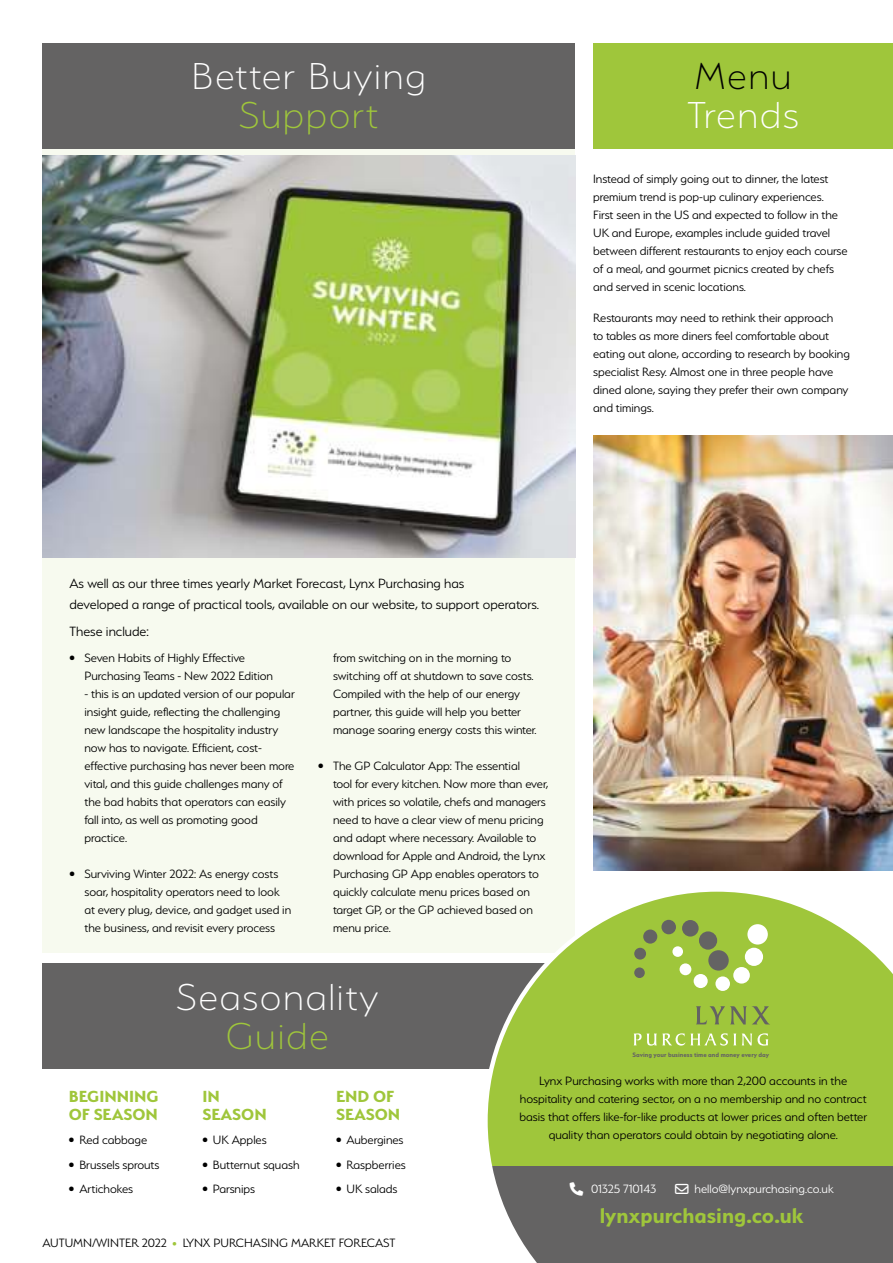
<style>
.page{position:relative;width:893px;height:1263px;background:#fff}
.page>*{position:absolute;margin:0;border:0;box-sizing:border-box;transform-origin:0 0}
.t1{font:200 41.85px "Serenity";letter-spacing:.05em;color:#fff}
.t2{font:200 41.85px "Serenity";letter-spacing:.05em;color:#9fc63b}
.t3{font:200 41.85px "Serenity";color:#000}
.t4{font:700 24px "Serenity";color:#9fc63b}
.t5{font:700 18px/18px "Serenity";letter-spacing:-.005em;color:#9fc63b}
.t6{font:300 15px/21px "Serenity";color:#000}
.t7{font:300 13.5px/18px "Serenity";letter-spacing:-.005em;color:#000}
.t8{font:300 13.5px "Serenity";color:#fff}
.t9{font:700 7.2px "Serenity";color:#646363}
.s1{font-size:15.75px}
.s2{font-size:10.5px;color:#9fc63b}
</style>
<div class="page">
<div style="left:43px;top:106px;width:532px;height:847px;background:#f7faef"></div>
<div style="left:43px;top:43px;width:532px;height:105px;background:#646363"></div>
<img style="left:593px;top:436px;width:300px;height:435px">
<div style="left:43px;top:963px;width:622px;height:106px;background:#646363"></div>
<div style="left:593px;top:43px;width:300px;height:105px;background:#9fc63b"></div>
<svg style="left:487px;top:891px;width:406px;height:372px;background:#99b15a"></svg>
<div style="left:634px;top:967px;width:11px;height:11px;background:#646363;border-radius:50%"></div>
<div style="left:634px;top:948px;width:12px;height:11px;background:#646363;border-radius:50%"></div>
<div style="left:643px;top:929px;width:14px;height:14px;background:#646363;border-radius:50%"></div>
<div style="left:661px;top:920px;width:15px;height:14px;background:#646363;border-radius:50%"></div>
<div style="left:682px;top:920px;width:17px;height:16px;background:#646363;border-radius:50%"></div>
<div style="left:699px;top:931px;width:18px;height:19px;background:#646363;border-radius:50%"></div>
<div style="left:708px;top:950px;width:21px;height:20px;background:#646363;border-radius:50%"></div>
<div style="left:672px;top:946px;width:11px;height:11px;background:#fff;border-radius:50%"></div>
<div style="left:679px;top:963px;width:12px;height:12px;background:#fff;border-radius:50%"></div>
<div style="left:694px;top:974px;width:14px;height:14px;background:#fff;border-radius:50%"></div>
<div style="left:715px;top:976px;width:15px;height:15px;background:#fff;border-radius:50%"></div>
<div style="left:733px;top:967px;width:17px;height:16px;background:#fff;border-radius:50%"></div>
<div style="left:745px;top:948px;width:18px;height:18px;background:#fff;border-radius:50%"></div>
<div style="left:747px;top:924px;width:21px;height:20px;background:#fff;border-radius:50%"></div>
<svg style="left:696px;top:1006px;width:74px;height:18px"></svg>
<svg style="left:634px;top:1033px;width:134px;height:12px;background:#b7d46c"></svg>
<img style="left:43px;top:155px;width:532px;height:403px">
<svg style="left:570px;top:1182px;width:13px;height:14px"></svg>
<h1 class="t1" style="left:192px;top:59px;width:235px">Better Buying</h1>
<h1 class="t2" style="left:239px;top:98px;width:140px">Support</h1>
<h1 class="t3" style="left:695px;top:60px;width:98px">Menu</h1>
<h1 class="t1" style="left:687px;top:99px;width:113px">Trends</h1>
<p class="t7" style="left:593px;top:170px;width:256px">Instead of simply going out to dinner, the latest premium trend is pop-up culinary experiences.<br>First seen in the US and expected to follow in the UK and Europe, examples include guided travel between different restaurants to enjoy each course of a meal, and gourmet picnics created by chefs and served in scenic locations.</p>
<p class="t7" style="left:593px;top:309px;width:258px">Restaurants may need to rethink their approach<br>to tables as more diners feel comfortable about eating out alone, according to research by booking specialist Resy. Almost one in three people have dined alone, saying they prefer their own company and timings.</p>
<p class="t6" style="left:69px;top:573px;width:471px">As well as our three times yearly Market Forecast, Lynx Purchasing has<br>developed a range of practical tools, available on our website, to support operators.</p>
<p class="t6" style="left:69px;top:621px;width:81px">These include<span class="s1">:</span></p>
<p class="t7" style="left:84px;top:650px;width:190px;text-indent:-15px">• Seven Habits of Highly Effective<br>Purchasing Teams - New 2022 Edition</p>
<p class="t7" style="left:84px;top:686px;width:212px">- this is an updated version of our popular insight guide, reflecting the challenging new landscape the hospitality industry now has to navigate. Efficient, cost&shy;effective purchasing has never been more vital, and this guide challenges many of the bad habits that operators can easily fall into, as well as promoting good practice.</p>
<p class="t7" style="left:84px;top:865px;width:208px;text-indent:-15px">• Surviving Winter 2022: As energy costs soar, hospitality operators need to look at every plug, device, and gadget used in the business, and revisit every process</p>
<p class="t7" style="left:333px;top:649px;width:205px">from switching on in the morning to switching off at shutdown to save costs.<br>Compiled with the help of our energy partner, this guide will help you better manage soaring energy costs this winter.</p>
<p class="t7" style="left:333px;top:757px;width:217px;text-indent:-15px">• The GP Calculator App: The essential<br>tool for every kitchen. Now more than ever, with prices so volatile, chefs and managers need to have a clear view of menu pricing and adapt where necessary. Available to download for Apple and Android, the Lynx Purchasing GP App enables operators to quickly calculate menu prices based on target GP, or the GP achieved based on menu price.</p>
<h1 class="t1" style="left:177px;top:981px;width:203px">Seasonality</h1>
<h1 class="t2" style="left:226px;top:1020px;width:104px">Guide</h1>
<p class="t9" style="left:632px;top:1052px;width:138px">Saving your business time and money every day</p>
<h3 class="t5" style="left:69px;top:1088px;width:91px">BEGINNING<br>OF SEASON</h3>
<p class="t7" style="left:69px;top:1132px;width:80px">• Red cabbage</p>
<p class="t7" style="left:69px;top:1156px;width:92px">• Brussels sprouts</p>
<p class="t7" style="left:69px;top:1180px;width:66px">• Artichokes</p>
<h3 class="t5" style="left:202px;top:1088px;width:66px">IN<br>SEASON</h3>
<p class="t7" style="left:202px;top:1132px;width:66px">• UK Apples</p>
<p class="t7" style="left:202px;top:1156px;width:99px">• Butternut squash</p>
<p class="t7" style="left:202px;top:1180px;width:54px">• Parsnips</p>
<h3 class="t5" style="left:336px;top:1088px;width:66px">END OF<br>SEASON</h3>
<p class="t7" style="left:336px;top:1132px;width:69px">• Aubergines</p>
<p class="t7" style="left:336px;top:1156px;width:71px">• Raspberries</p>
<p class="t7" style="left:336px;top:1180px;width:63px">• UK salads</p>
<p class="t7" style="left:43px;top:1234px;width:355px">AUTUMN/WINTER 2022 <span class="s2">•</span> LYNX PURCHASING MARKET FORECAST</p>
<p class="t7" style="left:519px;top:1072px;width:349px;text-align:center">Lynx Purchasing works with more than 2,200 accounts in the hospitality and catering sector, on a no membership and no contract basis that offers like-for-like products at lower prices and often better quality than operators could obtain by negotiating alone.</p>
<p class="t8" style="left:591px;top:1183px;width:67px">01325 710143</p>
<p class="t8" style="left:675px;top:1183px;width:160px">→ hello@lynxpurchasing.co.uk</p>
<h2 class="t4" style="left:600px;top:1206px;width:205px">lynxpurchasing.co.uk</h2>
</div>
